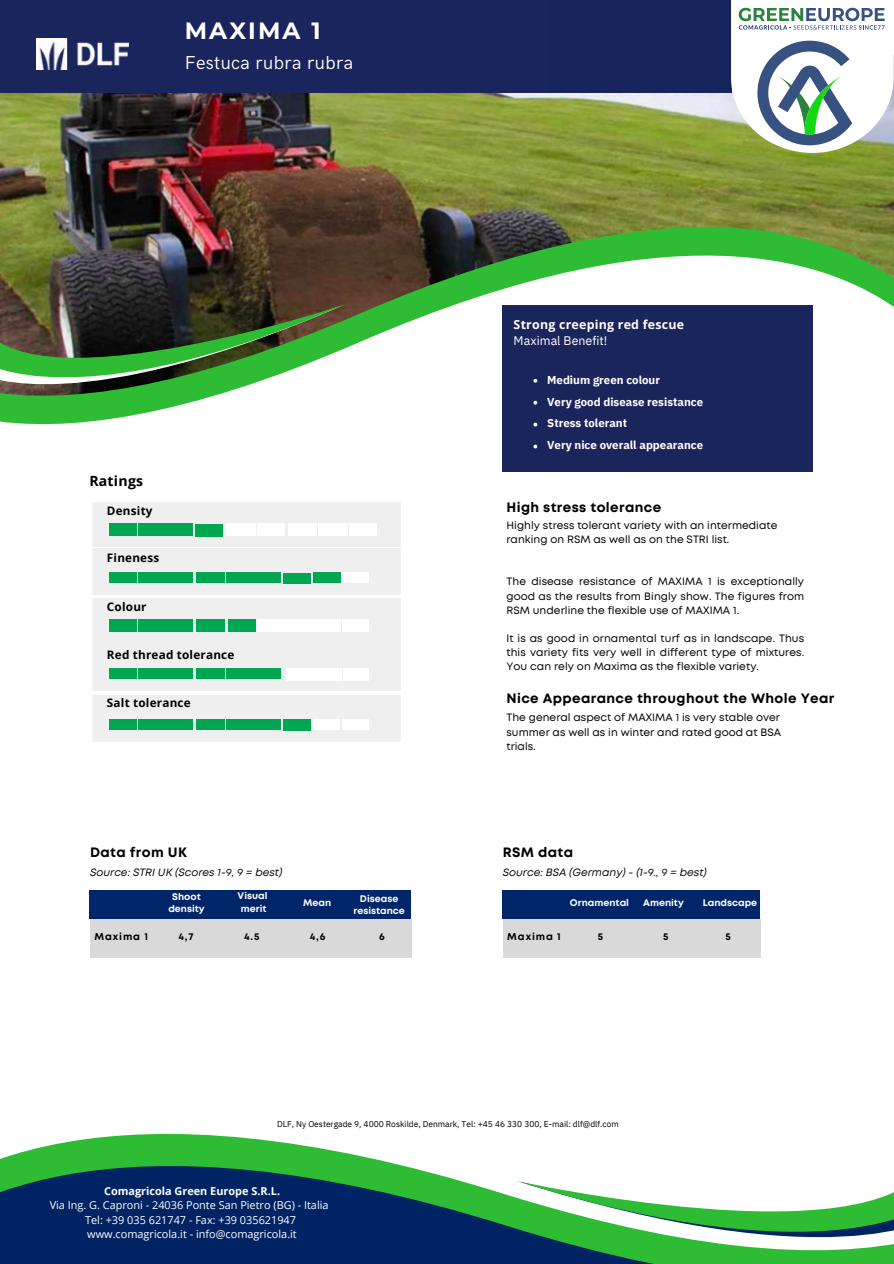
<style>
.page{position:relative;width:894px;height:1264px;background:#fff}
.page>*{position:absolute;margin:0;border:0;box-sizing:border-box;transform-origin:0 0}
.t1{font:700 23.4px "Montserrat";letter-spacing:.09em;color:#fff}
.t2{font:18.75px "HK Grotesk";letter-spacing:.02em;color:#fff}
.t3{font:700 14.1px "Open Sans";letter-spacing:.015em;color:#000}
.t4{font:700 13.5px "Mont";letter-spacing:.03em;color:#000}
.t5{font:700 12.45px "Open Sans";letter-spacing:.015em;color:#fff}
.t6{font:12.45px "IBM Plex Sans";color:#fff}
.t7{font:700 11.7px "Open Sans";letter-spacing:.015em;color:#000}
.t8{font:700 11.4px "IBM Plex Sans";color:#fff}
.t9{font:10.95px "Open Sans";color:#fff}
.t10{font:700 10.95px "Open Sans";color:#fff}
.t11{font:10.65px/14.1px "Mont";letter-spacing:.005em;color:#000;text-align:justify}
.t12{font:italic 10.65px "Mont";letter-spacing:.005em;color:#000}
.t13{font:700 9.9px "Mont";letter-spacing:.09em;color:#000}
.t14{font:700 9.6px "Mont";color:#fff}
.t15{font:8.4px "IBM Plex Sans";color:#000}
</style>
<div class="page">
<img style="left:0;top:93px;width:893px;height:77px">
<div style="left:0;top:0;width:730px;height:93px;background:#19255c"></div>
<img style="left:0;top:170px;width:893px;height:28px">
<img style="left:0;top:198px;width:893px;height:274px">
<svg style="left:0;top:304px;width:345px;height:117px"></svg>
<div style="left:502px;top:305px;width:310px;height:167px;background:#1a255c"></div>
<svg style="left:0;top:1134px;width:517px;height:129px;background:#2e676d"></svg>
<svg style="left:517px;top:1181px;width:376px;height:82px"></svg>
<svg style="left:730px;top:0;width:163px;height:153px"></svg>
<img style="left:37px;top:39px;width:91px;height:30px">
<div style="left:93px;top:502px;width:308px;height:44px;background:#efefef"></div>
<div style="left:93px;top:549px;width:308px;height:46px;background:#efefef"></div>
<div style="left:93px;top:598px;width:308px;height:92px;background:#efefef"></div>
<img style="left:110px;top:523px;width:82px;height:12px">
<img style="left:110px;top:573px;width:82px;height:10px">
<img style="left:197px;top:573px;width:55px;height:10px">
<img style="left:254px;top:573px;width:27px;height:10px">
<img style="left:342px;top:573px;width:26px;height:10px">
<img style="left:110px;top:619px;width:82px;height:12px">
<img style="left:197px;top:619px;width:28px;height:12px">
<img style="left:228px;top:619px;width:27px;height:12px">
<img style="left:257px;top:619px;width:55px;height:12px">
<img style="left:314px;top:619px;width:54px;height:12px">
<img style="left:227px;top:523px;width:28px;height:12px">
<img style="left:257px;top:523px;width:27px;height:12px">
<img style="left:288px;top:523px;width:29px;height:12px">
<img style="left:319px;top:523px;width:28px;height:12px">
<img style="left:349px;top:523px;width:27px;height:12px">
<img style="left:284px;top:573px;width:27px;height:10px">
<img style="left:110px;top:668px;width:82px;height:10px">
<img style="left:197px;top:668px;width:55px;height:10px">
<img style="left:254px;top:668px;width:27px;height:10px">
<img style="left:286px;top:668px;width:55px;height:13px">
<img style="left:343px;top:668px;width:26px;height:13px">
<img style="left:313px;top:573px;width:27px;height:10px">
<div style="left:93px;top:695px;width:308px;height:46px;background:#efefef"></div>
<img style="left:110px;top:719px;width:82px;height:10px">
<img style="left:197px;top:719px;width:55px;height:10px">
<img style="left:254px;top:719px;width:27px;height:10px">
<img style="left:342px;top:719px;width:26px;height:10px">
<img style="left:284px;top:720px;width:27px;height:10px">
<img style="left:195px;top:524px;width:27px;height:12px">
<img style="left:314px;top:719px;width:25px;height:10px">
<div style="left:89px;top:890px;width:65px;height:28px;background:#002569"></div>
<div style="left:154px;top:890px;width:65px;height:28px;background:#002569"></div>
<div style="left:219px;top:890px;width:65px;height:28px;background:#002569"></div>
<div style="left:284px;top:890px;width:63px;height:28px;background:#002569"></div>
<div style="left:347px;top:890px;width:63px;height:28px;background:#002569"></div>
<div style="left:90px;top:919px;width:321px;height:38px;background:#d9d9d9"></div>
<svg style="left:533px;top:379px;width:4px;height:3px"></svg>
<svg style="left:533px;top:401px;width:4px;height:3px"></svg>
<svg style="left:533px;top:422px;width:4px;height:4px"></svg>
<svg style="left:533px;top:444px;width:4px;height:4px"></svg>
<div style="left:502px;top:890px;width:64px;height:28px;background:#002569"></div>
<div style="left:566px;top:890px;width:65px;height:28px;background:#002569"></div>
<div style="left:631px;top:890px;width:65px;height:28px;background:#002569"></div>
<div style="left:696px;top:890px;width:64px;height:28px;background:#002569"></div>
<div style="left:502px;top:919px;width:258px;height:38px;background:#d9d9d9"></div>
<p class="t1" style="left:185px;top:16px;width:137px">MAXIMA 1</p>
<p class="t2" style="left:185px;top:52px;width:170px">Festuca rubra rubra</p>
<p class="t3" style="left:89px;top:471px;width:55px">Ratings</p>
<p class="t7" style="left:107px;top:502px;width:47px">Density</p>
<p class="t7" style="left:107px;top:550px;width:54px">Fineness</p>
<p class="t7" style="left:107px;top:598px;width:41px">Colour</p>
<p class="t7" style="left:107px;top:646px;width:129px">Red thread tolerance</p>
<h4 class="t7" style="left:107px;top:694px;width:85px">Salt tolerance</h4>
<p class="t4" style="left:90px;top:847px;width:98px">Data from UK</p>
<p class="t12" style="left:90px;top:867px;width:194px">Source: STRI UK (Scores 1-9, 9 = best)</p>
<p class="t14" style="left:172px;top:893px;width:30px">Shoot</p>
<p class="t14" style="left:168px;top:905px;width:38px">density</p>
<p class="t14" style="left:237px;top:892px;width:31px">Visual</p>
<p class="t14" style="left:241px;top:905px;width:27px">merit</p>
<p class="t14" style="left:303px;top:898px;width:30px">Mean</p>
<h6 class="t14" style="left:360px;top:894px;width:40px">Disease</h6>
<h3 class="t14" style="left:353px;top:907px;width:53px">resistance</h3>
<p class="t13" style="left:95px;top:933px;width:55px">Maxima 1</p>
<p class="t13" style="left:178px;top:933px;width:17px">4,7</p>
<p class="t13" style="left:244px;top:933px;width:17px">4.5</p>
<p class="t13" style="left:310px;top:933px;width:17px">4,6</p>
<p class="t13" style="left:379px;top:933px;width:7px">6</p>
<p class="t5" style="left:513px;top:316px;width:172px">Strong creeping red fescue</p>
<p class="t6" style="left:513px;top:332px;width:95px">Maximal Benefit!</p>
<p class="t8" style="left:547px;top:372px;width:114px">Medium green colour</p>
<p class="t8" style="left:547px;top:394px;width:157px">Very good disease resistance</p>
<p class="t8" style="left:547px;top:416px;width:81px">Stress tolerant</p>
<p class="t8" style="left:547px;top:437px;width:157px">Very nice overall appearance</p>
<p class="t4" style="left:506px;top:502px;width:156px">High stress tolerance</p>
<p class="t11" style="left:506px;top:519px;width:272px">Highly stress tolerant variety with an intermediate ranking on RSM as well as on the STRI list.</p>
<p class="t11" style="left:506px;top:575px;width:299px">The disease resistance of MAXIMA 1 is exceptionally good as the results from Bingly show. The figures from RSM underline the flexible use of MAXIMA 1.</p>
<p class="t11" style="left:506px;top:632px;width:299px">It is as good in ornamental turf as in landscape. Thus this variety fits very well in different type of mixtures.<br>You can rely on Maxima as the flexible variety.</p>
<p class="t4" style="left:506px;top:693px;width:329px">Nice Appearance throughout the Whole Year</p>
<h3 class="t11" style="left:506px;top:711px;width:276px">The general aspect of MAXIMA 1 is very stable over summer as well as in winter and rated good at BSA trials.</h3>
<p class="t4" style="left:502px;top:847px;width:72px">RSM data</p>
<p class="t12" style="left:502px;top:867px;width:205px">Source: BSA (Germany) - (1-9., 9 = best)</p>
<p class="t14" style="left:569px;top:899px;width:61px">Ornamental</p>
<h6 class="t14" style="left:643px;top:898px;width:42px">Amenity</h6>
<p class="t14" style="left:702px;top:898px;width:56px">Landscape</p>
<p class="t13" style="left:507px;top:933px;width:55px">Maxima 1</p>
<p class="t13" style="left:597px;top:933px;width:7px">5</p>
<p class="t13" style="left:663px;top:933px;width:7px">5</p>
<p class="t13" style="left:725px;top:933px;width:7px">5</p>
<p class="t15" style="left:277px;top:1117px;width:343px">DLF, Ny Oestergade 9, 4000 Roskilde, Denmark, Tel: +45 46 330 300, E-mail: dlf@dlf.com</p>
<h3 class="t10" style="left:104px;top:1183px;width:177px">Comagricola Green Europe S.R.L.</h3>
<p class="t9" style="left:50px;top:1197px;width:280px">Via Ing. G. Caproni - 24036 Ponte San Pietro (BG) - Italia</p>
<h3 class="t9" style="left:85px;top:1212px;width:212px">Tel: +39 035 621747 - Fax: +39 035621947</h3>
<p class="t9" style="left:87px;top:1226px;width:211px">www.comagricola.it - info@comagricola.it</p>
</div>
